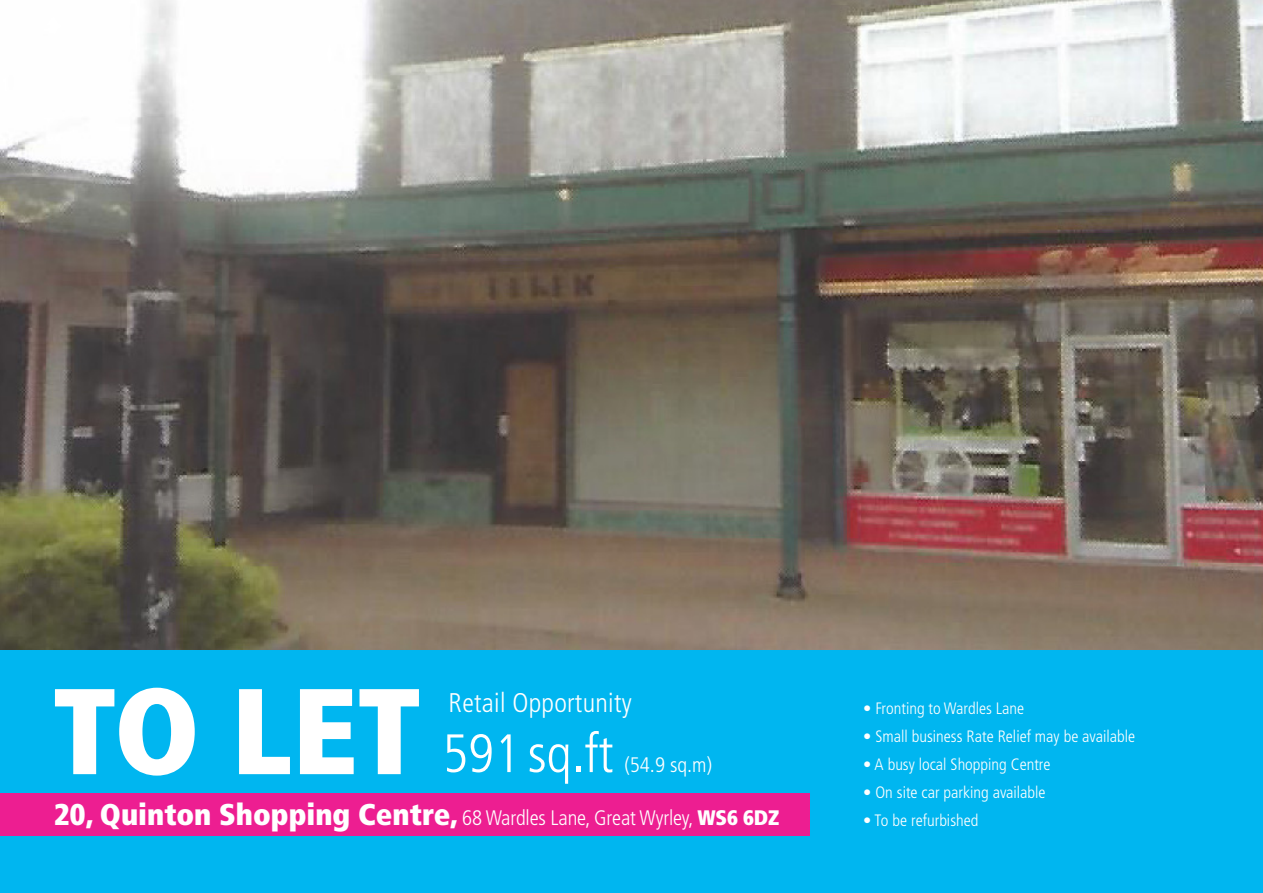
<style>
.page{position:relative;width:1263px;height:893px;background:#fff}
.page>*{position:absolute;margin:0;border:0;box-sizing:border-box;transform-origin:0 0}
.t1{font:900 condensed 121.8px "Frutiger";color:#fff}
.t2{font:300 condensed 54px "Frutiger";color:#fff}
.t3{font:300 condensed 27px "Frutiger";letter-spacing:.01em;color:#fff}
.t4{font:300 condensed 21px "Frutiger";letter-spacing:-.01em;color:#fff}
.t5{font:300 condensed 16.5px "Frutiger";color:#fff}
.s1{font-weight:900;font-size:30px}
.s2{font-weight:900}
</style>
<div class="page">
<img style="left:0;top:0;width:1263px;height:651px">
<div style="left:0;top:651px;width:1263px;height:242px;background:#00b6f0"></div>
<div style="left:0;top:793px;width:809px;height:43px;background:#ed1e91"></div>
<p class="t1" style="left:53px;top:657px;width:369px">TO LET</p>
<p class="t3" style="left:449px;top:687px;width:185px">Retail Opportunity</p>
<p class="t2" style="left:442px;top:723px;width:173px">591 sq.ft</p>
<p class="t5" style="left:863px;top:699px;width:163px">• Fronting to Wardles Lane</p>
<p class="t5" style="left:863px;top:727px;width:273px">• Small business Rate Relief may be available</p>
<p class="t5" style="left:863px;top:755px;width:189px">• A busy local Shopping Centre</p>
<p class="t5" style="left:863px;top:783px;width:184px">• On site car parking available</p>
<p class="t4" style="left:624px;top:753px;width:89px">(54.9 sq.m)</p>
<p class="t4" style="left:54px;top:806px;width:727px"><span class="s1">20, Quinton Shopping Centre,</span> 68 Wardles Lane, Great Wyrley, <span class="s2">WS6 6DZ</span></p>
<p class="t5" style="left:863px;top:811px;width:117px">• To be refurbished</p>
</div>
